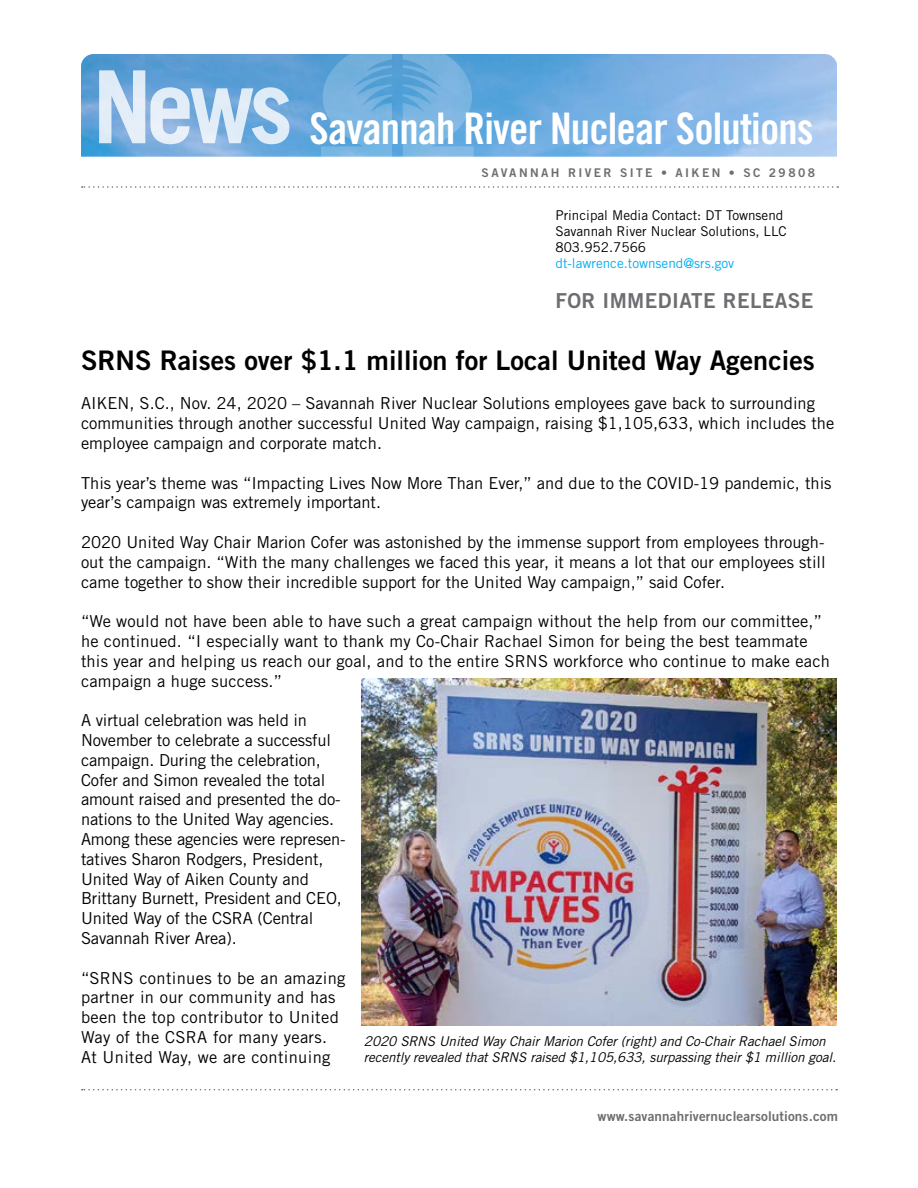
<style>
.page{position:relative;width:918px;height:1188px;background:#fff}
.page>*{position:absolute;margin:0;border:0;box-sizing:border-box;transform-origin:0 0}
.t1{font:43.5px "Trade Gothic LT Std Bd Cn 20";letter-spacing:-.02em;color:#fff}
.t2{font:27px "Trade Gothic LT Std Bd 2";color:#000}
.t3{font:20.7px "Trade Gothic LT Std Bd 2";letter-spacing:.02em;color:#6d6e71}
.t4{font:16.5px/19.8px "Trade Gothic LT Std";color:#000}
.t5{font:16.5px/19.8px "Trade Gothic LT Std";letter-spacing:.02em;color:#000}
.t6{font:italic 13.5px/16.2px "Trade Gothic LT Std";letter-spacing:-.01em;color:#000}
.t7{font:13.5px/16.2px "Trade Gothic LT Std";color:#000}
.t8{font:13.5px "Trade Gothic LT Std Bd 2";letter-spacing:.01em;color:#6d6e71}
.t9{font:13.5px "Trade Gothic LT Std";color:#00aeef}
.t10{font:12px "Trade Gothic LT Std Bd 2";letter-spacing:.2em;color:#6d6e71}
</style>
<div class="page">
<img style="left:81px;top:54px;width:756px;height:103px">
<svg style="left:321px;top:54px;width:71px;height:103px;background:#6eaedd"></svg>
<svg style="left:403px;top:54px;width:71px;height:103px;background:#72b0df"></svg>
<svg style="left:99px;top:70px;width:190px;height:74px;background:#a7c9e8"></svg>
<svg style="left:82px;top:1089px;width:755px;height:1px"></svg>
<svg style="left:82px;top:186px;width:756px;height:2px"></svg>
<img style="left:361px;top:678px;width:476px;height:348px">
<h1 class="t1" style="left:310px;top:102px;width:506px">Savannah River Nuclear Solutions</h1>
<p class="t10" style="left:482px;top:165px;width:335px">SAVANNAH RIVER SITE • AIKEN • SC 29808</p>
<p class="t7" style="left:555px;top:207px;width:233px">Principal Media Contact: DT Townsend<br>Savannah River Nuclear Solutions, LLC<br>803.952.7566</p>
<p class="t9" style="left:555px;top:255px;width:180px">dt-lawrence.townsend@srs.gov</p>
<p class="t3" style="left:555px;top:288px;width:260px">FOR IMMEDIATE RELEASE</p>
<h2 class="t2" style="left:81px;top:343px;width:735px">SRNS Raises over $1.1 million for Local United Way Agencies</h2>
<p class="t4" style="left:81px;top:393px;width:755px">AIKEN, S.C., Nov. 24, 2020 – Savannah River Nuclear Solutions employees gave back to surrounding communities through another successful United Way campaign, raising $1,105,633, which includes the employee campaign and corporate match.</p>
<p class="t4" style="left:81px;top:473px;width:752px">This year’s theme was “Impacting Lives Now More Than Ever,” and due to the COVID-19 pandemic, this year’s campaign was extremely important.</p>
<p class="t4" style="left:81px;top:532px;width:746px;text-align:justify">2020 United Way Chair Marion Cofer was astonished by the immense support from employees through&shy;out the campaign. “With the many challenges we faced this year, it means a lot that our employees still came together to show their incredible support for the United Way campaign,” said Cofer.</p>
<p class="t4" style="left:81px;top:611px;width:750px">“We would not have been able to have such a great campaign without the help from our committee,” he continued. “I especially want to thank my Co-Chair Rachael Simon for being the best teammate this year and helping us reach our goal, and to the entire SRNS workforce who continue to make each campaign a huge success.”</p>
<p class="t4" style="left:81px;top:710px;width:266px">A virtual celebration was held in November to celebrate a successful campaign. During the celebration, Cofer and Simon revealed the total amount raised and presented the do&shy;nations to the United Way agencies.<br>Among these agencies were represen&shy;tatives Sharon Rodgers, President, United Way of Aiken County and Brittany Burnett, President and CEO, United Way of the CSRA (Central Savannah River Area).</p>
<p class="t5" style="left:81px;top:968px;width:266px">“SRNS continues to be an amazing partner in our community and has been the top contributor to United<br>Way of the CSRA for many years.<br>At United Way, we are continuing</p>
<p class="t6" style="left:364px;top:1033px;width:474px">2020 SRNS United Way Chair Marion Cofer (right) and Co-Chair Rachael Simon recently revealed that SRNS raised $1,105,633, surpassing their $1 million goal.</p>
<p class="t8" style="left:598px;top:1107px;width:242px">www.savannahrivernuclearsolutions.com</p>
</div>
